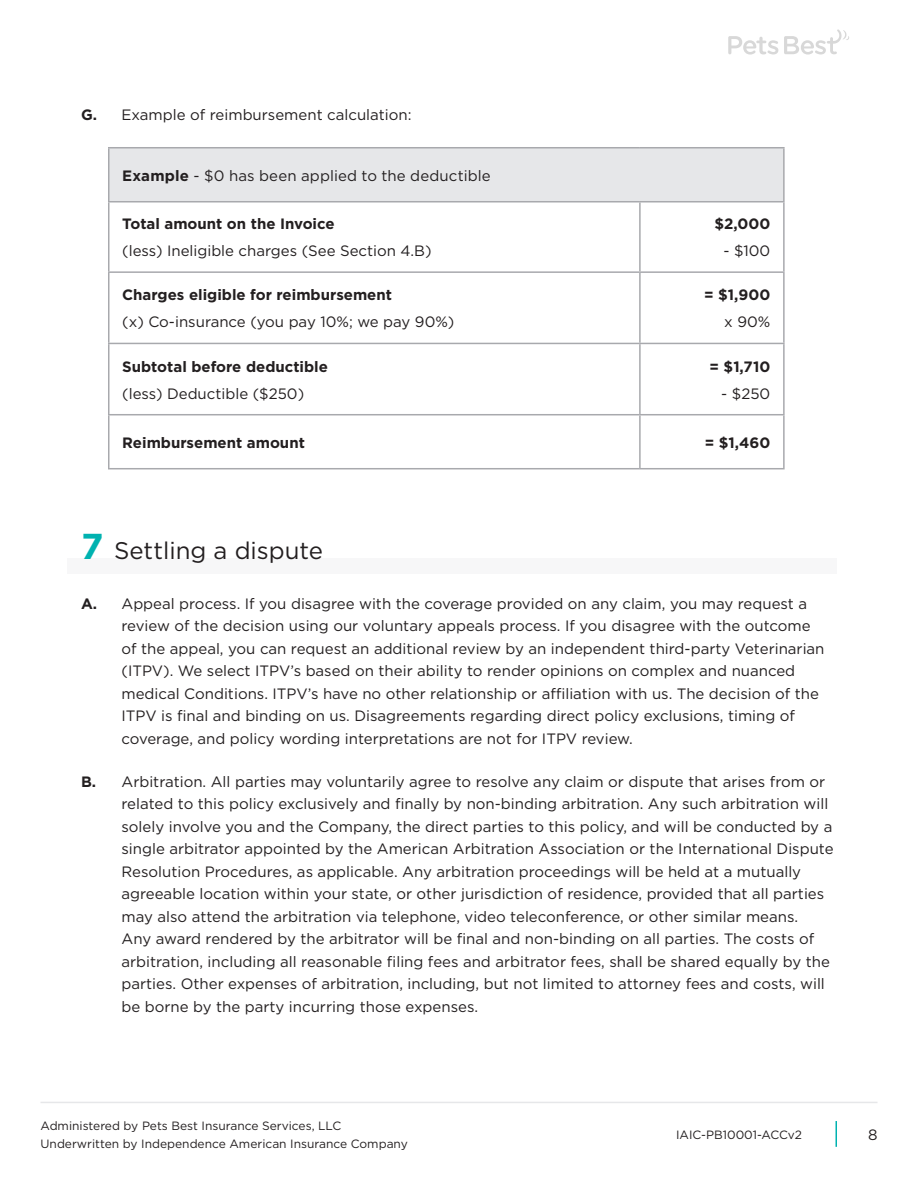
<style>
.page{position:relative;width:918px;height:1188px;background:#fff}
.page>*{position:absolute;margin:0;border:0;box-sizing:border-box;transform-origin:0 0}
.t1{font:24px "Gotham";color:#231f20}
.t2{font:15px/22.5px "Gotham";color:#231f20}
.t3{font:700 15px "Gotham";color:#231f20}
.t4{font:12px/18px "Gotham";color:#231f20}
.s1{font-weight:700}
.s2{font-weight:700;font-size:36px;color:#00b2b0}
</style>
<div class="page">
<svg style="left:728px;top:36px;width:50px;height:19px"></svg>
<svg style="left:784px;top:29px;width:65px;height:26px"></svg>
<svg style="left:836px;top:1121px;width:1px;height:26px"></svg>
<hr style="left:40px;top:1102px;width:838px;height:1px;background:#e6e7e9">
<div style="left:68px;top:558px;width:769px;height:15px;background:#f7f7f8"></div>
<div style="left:109px;top:148px;width:675px;height:54px;background:#e6e7e9"></div>
<hr style="left:108px;top:147px;width:532px;height:1px;background:#a8a9ad">
<hr style="left:108px;top:148px;width:2px;height:53px;background:#a8a9ad">
<hr style="left:640px;top:147px;width:145px;height:1px;background:#a8a9ad">
<hr style="left:783px;top:148px;width:2px;height:53px;background:#a8a9ad">
<hr style="left:108px;top:201px;width:532px;height:1px;background:#a8a9ad">
<hr style="left:108px;top:203px;width:2px;height:68px;background:#a8a9ad">
<hr style="left:640px;top:201px;width:145px;height:1px;background:#a8a9ad">
<hr style="left:639px;top:203px;width:2px;height:68px;background:#a8a9ad">
<hr style="left:783px;top:203px;width:2px;height:68px;background:#a8a9ad">
<hr style="left:108px;top:271px;width:532px;height:2px;background:#a8a9ad">
<hr style="left:108px;top:273px;width:2px;height:70px;background:#a8a9ad">
<hr style="left:640px;top:271px;width:145px;height:2px;background:#a8a9ad">
<hr style="left:639px;top:273px;width:2px;height:70px;background:#a8a9ad">
<hr style="left:783px;top:273px;width:2px;height:70px;background:#a8a9ad">
<hr style="left:108px;top:343px;width:532px;height:1px;background:#a8a9ad">
<hr style="left:108px;top:344px;width:2px;height:70px;background:#a8a9ad">
<hr style="left:640px;top:343px;width:145px;height:1px;background:#a8a9ad">
<hr style="left:639px;top:344px;width:2px;height:70px;background:#a8a9ad">
<hr style="left:783px;top:344px;width:2px;height:70px;background:#a8a9ad">
<hr style="left:108px;top:414px;width:532px;height:1px;background:#a8a9ad">
<hr style="left:108px;top:415px;width:2px;height:53px;background:#a8a9ad">
<hr style="left:640px;top:414px;width:145px;height:1px;background:#a8a9ad">
<hr style="left:639px;top:415px;width:2px;height:53px;background:#a8a9ad">
<hr style="left:783px;top:415px;width:2px;height:53px;background:#a8a9ad">
<hr style="left:108px;top:468px;width:532px;height:1px;background:#a8a9ad">
<hr style="left:640px;top:468px;width:145px;height:1px;background:#a8a9ad">
<p class="t2" style="left:81px;top:103px;width:332px"><span class="s1">G.</span> Example of reimbursement calculation:</p>
<p class="t2" style="left:122px;top:164px;width:370px"><span class="s1">Example</span> - $0 has been applied to the deductible</p>
<p class="t3" style="left:122px;top:214px;width:214px">Total amount on the Invoice</p>
<p class="t2" style="left:122px;top:240px;width:311px">(less) Ineligible charges (See Section 4.B)</p>
<p class="t3" style="left:122px;top:285px;width:271px">Charges eligible for reimbursement</p>
<p class="t2" style="left:122px;top:310px;width:334px">(x) Co-insurance (you pay 10%; we pay 90%)</p>
<p class="t3" style="left:122px;top:356px;width:207px">Subtotal before deductible</p>
<p class="t2" style="left:122px;top:382px;width:183px">(less) Deductible ($250)</p>
<p class="t3" style="left:714px;top:214px;width:57px">$2,000</p>
<p class="t2" style="left:723px;top:240px;width:48px">- $100</p>
<p class="t3" style="left:704px;top:285px;width:68px">= $1,900</p>
<p class="t2" style="left:724px;top:310px;width:48px">x 90%</p>
<p class="t3" style="left:710px;top:356px;width:62px">= $1,710</p>
<p class="t2" style="left:721px;top:382px;width:51px">- $250</p>
<p class="t3" style="left:122px;top:432px;width:184px">Reimbursement amount</p>
<p class="t3" style="left:705px;top:432px;width:67px">= $1,460</p>
<h1 class="t1" style="left:81px;top:536px;width:244px"><span class="s2">7</span> Settling a dispute</h1>
<p class="t2" style="left:122px;top:592px;width:705px;text-indent:-40px"><span class="s1">A.</span> Appeal process. If you disagree with the coverage provided on any claim, you may request a review of the decision using our voluntary appeals process. If you disagree with the outcome of the appeal, you can request an additional review by an independent third-party Veterinarian (ITPV). We select ITPV’s based on their ability to render opinions on complex and nuanced medical Conditions. ITPV’s have no other relationship or affiliation with us. The decision of the ITPV is final and binding on us. Disagreements regarding direct policy exclusions, timing of coverage, and policy wording interpretations are not for ITPV review.</p>
<p class="t2" style="left:122px;top:770px;width:714px;text-indent:-40px"><span class="s1">B.</span> Arbitration. All parties may voluntarily agree to resolve any claim or dispute that arises from or related to this policy exclusively and finally by non-binding arbitration. Any such arbitration will solely involve you and the Company, the direct parties to this policy, and will be conducted by a single arbitrator appointed by the American Arbitration Association or the International Dispute Resolution Procedures, as applicable. Any arbitration proceedings will be held at a mutually agreeable location within your state, or other jurisdiction of residence, provided that all parties may also attend the arbitration via telephone, video teleconference, or other similar means.<br>Any award rendered by the arbitrator will be final and non-binding on all parties. The costs of arbitration, including all reasonable filing fees and arbitrator fees, shall be shared equally by the parties. Other expenses of arbitration, including, but not limited to attorney fees and costs, will be borne by the party incurring those expenses.</p>
<p class="t4" style="left:40px;top:1116px;width:369px">Administered by Pets Best Insurance Services, LLC<br>Underwritten by Independence American Insurance Company</p>
<p class="t4" style="left:676px;top:1125px;width:128px">IAIC-PB10001-ACCv2</p>
<p class="t2" style="left:868px;top:1123px;width:11px">8</p>
</div>
